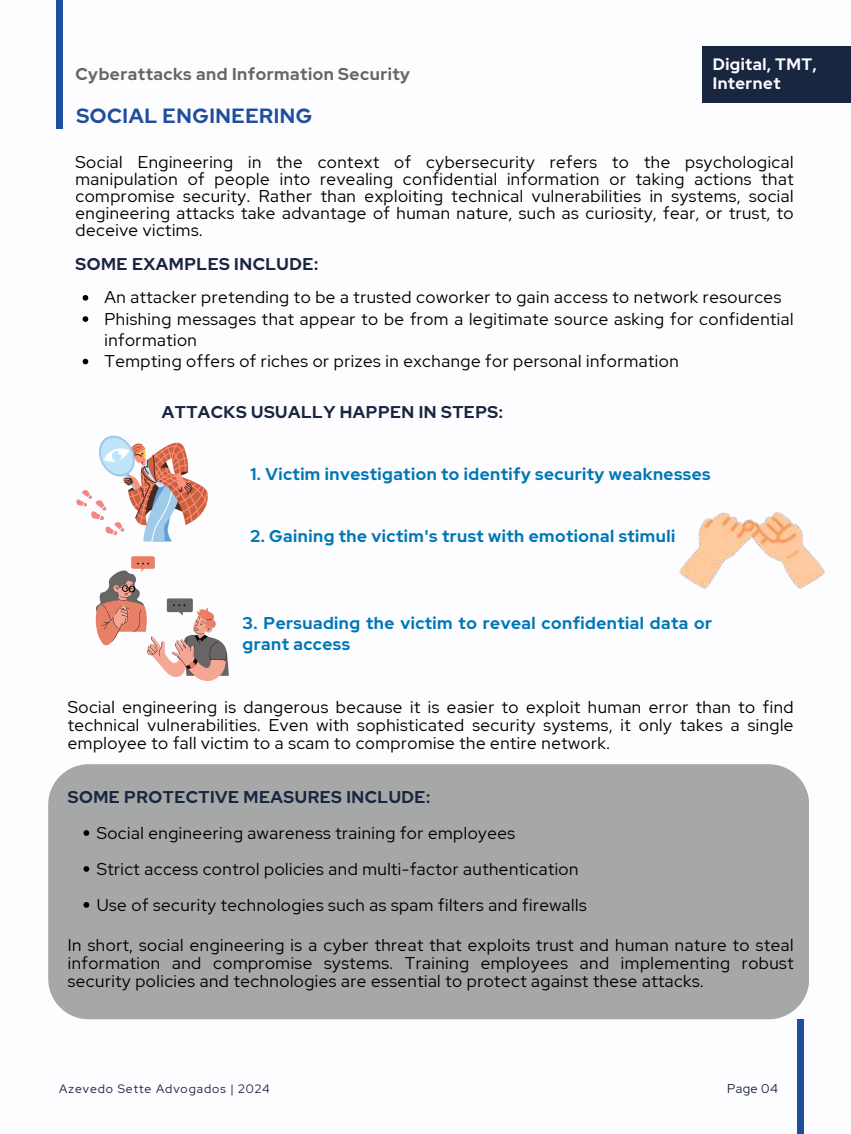
<style>
.page{position:relative;width:851px;height:1134px;background:#fff}
.page>*{position:absolute;margin:0;border:0;box-sizing:border-box;transform-origin:0 0}
.t1{font:700 20.6px "Red Hat Display";letter-spacing:.03em;color:#1f4e9d}
.t2{font:17px/17px "Red Hat Display";letter-spacing:.03em;color:#000;text-align:justify}
.t3{font:700 17px/21.2px "Red Hat Display";letter-spacing:.03em;color:#0077b5}
.t4{font:700 17px "Red Hat Display";letter-spacing:.03em;color:#192640}
.t5{font:700 17px "Red Hat Display";letter-spacing:.03em;color:#696565}
.t6{font:700 16.6px/19.2px "Red Hat Display";letter-spacing:.03em;color:#fdfcff}
.t7{font:12.8px "Red Hat Display";letter-spacing:.03em;color:#192640}
.t8{font:12.2px "Red Hat Display";letter-spacing:.08em;color:#192640}
</style>
<div class="page">
<div style="left:797px;top:1019px;width:6px;height:115px;background:#1f4e9d"></div>
<svg style="left:76px;top:435px;width:132px;height:107px"></svg>
<div style="left:48px;top:764px;width:761px;height:255px;background:#a6a8a7;border-radius:40px"></div>
<div style="left:131px;top:556px;width:24px;height:13px;background:#e78066;border-radius:2px"></div>
<svg style="left:95px;top:563px;width:133px;height:118px"></svg>
<img style="left:679px;top:512px;width:145px;height:77px">
<div style="left:56px;top:0;width:6px;height:129px;background:#1f4e9d"></div>
<div style="left:702px;top:46px;width:148px;height:57px;background:#192640"></div>
<svg style="left:83px;top:295px;width:5px;height:6px"></svg>
<svg style="left:83px;top:316px;width:5px;height:6px"></svg>
<svg style="left:83px;top:359px;width:5px;height:5px"></svg>
<svg style="left:83px;top:830px;width:6px;height:6px"></svg>
<svg style="left:83px;top:866px;width:6px;height:6px"></svg>
<svg style="left:83px;top:902px;width:6px;height:6px"></svg>
<p class="t5" style="left:75px;top:63px;width:336px">Cyberattacks and Information Security</p>
<p class="t6" style="left:712px;top:55px;width:106px">Digital, TMT,<br>Internet</p>
<p class="t1" style="left:76px;top:102px;width:237px">SOCIAL ENGINEERING</p>
<p class="t2" style="left:75px;top:153px;width:719px">Social Engineering in the context of cybersecurity refers to the psychological manipulation of people into revealing confidential information or taking actions that compromise security. Rather than exploiting technical vulnerabilities in systems, social engineering attacks take advantage of human nature, such as curiosity, fear, or trust, to deceive victims.</p>
<p class="t4" style="left:75px;top:253px;width:244px">SOME EXAMPLES INCLUDE:</p>
<p class="t2" style="left:104px;top:287px;width:690px;line-height:21.2px;text-align:left">An attacker pretending to be a trusted coworker to gain access to network resources Phishing messages that appear to be from a legitimate source asking for confidential information<br>Tempting offers of riches or prizes in exchange for personal information</p>
<p class="t4" style="left:162px;top:401px;width:342px">ATTACKS USUALLY HAPPEN IN STEPS:</p>
<p class="t3" style="left:250px;top:464px;width:461px">1. Victim investigation to identify security weaknesses</p>
<p class="t3" style="left:250px;top:526px;width:426px">2. Gaining the victim's trust with emotional stimuli</p>
<p class="t3" style="left:242px;top:612px;width:471px">3. Persuading the victim to reveal confidential data or grant access</p>
<p class="t2" style="left:68px;top:698px;width:727px;line-height:18px">Social engineering is dangerous because it is easier to exploit human error than to find technical vulnerabilities. Even with sophisticated security systems, it only takes a single employee to fall victim to a scam to compromise the entire network.</p>
<p class="t4" style="left:68px;top:786px;width:364px">SOME PROTECTIVE MEASURES INCLUDE:</p>
<p class="t2" style="left:97px;top:815px;width:491px;line-height:36px;text-align:left">Social engineering awareness training for employees<br>Strict access control policies and multi-factor authentication<br>Use of security technologies such as spam filters and firewalls</p>
<p class="t2" style="left:68px;top:936px;width:727px;line-height:18px">In short, social engineering is a cyber threat that exploits trust and human nature to steal information and compromise systems. Training employees and implementing robust security policies and technologies are essential to protect against these attacks.</p>
<p class="t8" style="left:59px;top:1081px;width:212px">Azevedo Sette Advogados | 2024</p>
<p class="t7" style="left:727px;top:1080px;width:52px">Page 04</p>
</div>
